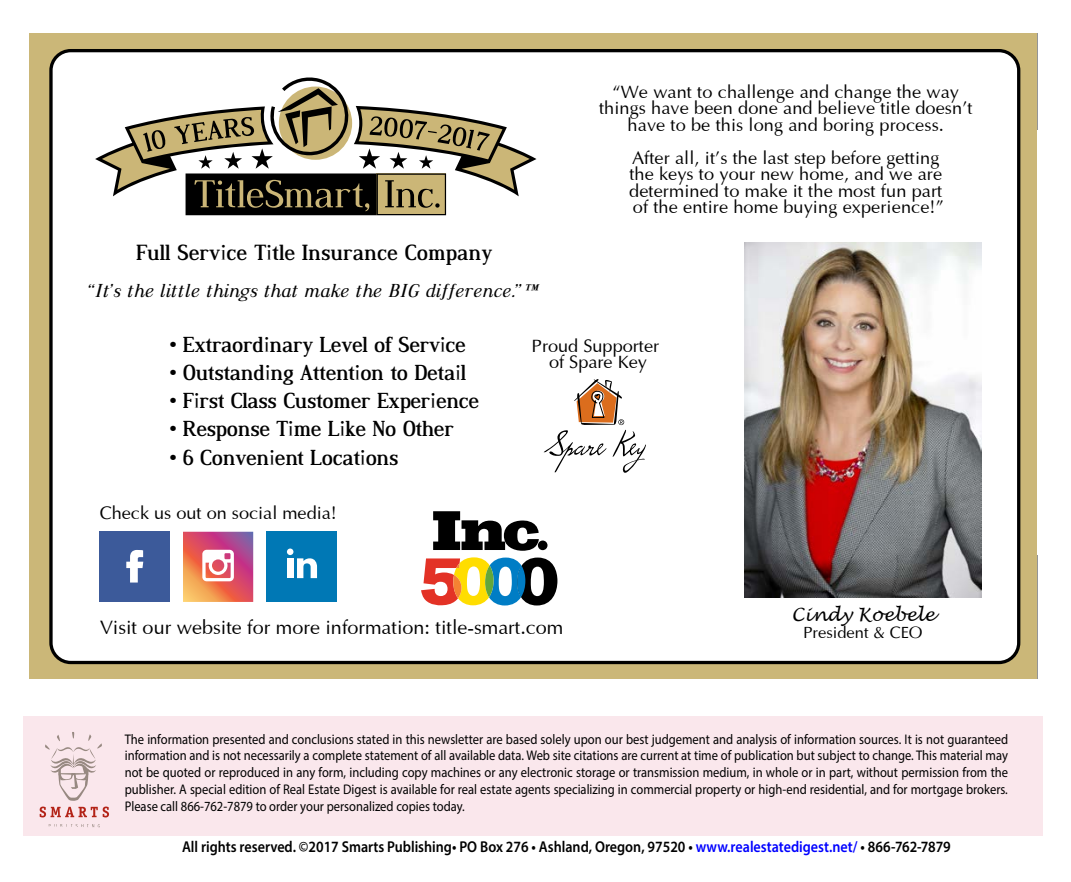
<style>
.page{position:relative;width:1071px;height:882px;background:#fff}
.page>*{position:absolute;margin:0;border:0;box-sizing:border-box;transform-origin:0 0}
.t1{font:700 21.53px "Dustismo Roman";color:#000}
.t2{font:700 21.18px "Dustismo Roman";letter-spacing:-.015em;color:#000}
.t3{font:19.78px "Optima";color:#000}
.t4{font:18.2px/16.4px "Optima";letter-spacing:.005em;color:#000;text-align:center}
.t5{font:italic 18.2px "Dustismo Roman";color:#000}
.t6{font:italic 18.2px "Lucida Handwriting";color:#000}
.t7{font:16.45px "Optima";color:#000}
.t8{font:600 15.75px "Myriad Pro";color:#000;scale:.9 1}
.t9{font:14px/16.8px "Myriad Pro";color:#000;text-align:justify;scale:.9 1}
.s1{font-size:14.88px}
.s2{color:#00f}
</style>
<div class="page">
<div style="left:24px;top:716px;width:1019px;height:120px;background:#fae7ec"></div>
<svg style="left:40px;top:807px;width:69px;height:10px"></svg>
<svg style="left:49px;top:824px;width:51px;height:4px"></svg>
<svg style="left:45px;top:732px;width:57px;height:69px"></svg>
<div style="left:30px;top:33px;width:1007px;height:646px;background:#cbb778"></div>
<div style="left:51px;top:51px;width:968px;height:612px;background:#fff;border-radius:20px"></div>
<div style="left:49px;top:49px;width:971px;height:615px;border:3px solid #000;border-radius:20px"></div>
<svg style="left:95px;top:77px;width:442px;height:138px"></svg>
<img style="left:745px;top:242px;width:237px;height:356px">
<div style="left:100px;top:532px;width:70px;height:70px;background:#3c5a9a"></div>
<svg style="left:126px;top:550px;width:17px;height:33px"></svg>
<svg style="left:183px;top:532px;width:70px;height:70px;background:#dd777b"></svg>
<div style="left:267px;top:531px;width:70px;height:70px;background:#0078b5"></div>
<svg style="left:287px;top:549px;width:30px;height:29px"></svg>
<svg style="left:544px;top:379px;width:102px;height:94px"></svg>
<svg style="left:421px;top:557px;width:136px;height:49px"></svg>
<svg style="left:433px;top:511px;width:106px;height:40px"></svg>
<div style="left:538px;top:541px;width:10px;height:9px;background:#000;border-radius:50%"></div>
<h1 class="t1" style="left:136px;top:238px;width:358px">Full Service Title Insurance Company</h1>
<h3 class="t5" style="left:88px;top:278px;width:453px">“It’s the little things that make the BIG difference.” <span class="s1">™</span></h3>
<h3 class="t4" style="left:599px;top:82px;width:375px">“We want to challenge and change the way things have been done and believe title doesn’t have to be this long and boring process.</h3>
<h3 class="t4" style="left:629px;top:148px;width:316px;text-align:left">After all, it’s the last step before getting the keys to your new home, and we are determined to make it the most fun part of the entire home buying experience!”</h3>
<h2 class="t2" style="left:170px;top:330px;width:298px">• Extraordinary Level of Service</h2>
<h2 class="t2" style="left:170px;top:358px;width:298px">• Outstanding Attention to Detail</h2>
<h2 class="t2" style="left:170px;top:386px;width:311px">• First Class Customer Experience</h2>
<h2 class="t2" style="left:170px;top:414px;width:285px">• Response Time Like No Other</h2>
<h2 class="t2" style="left:170px;top:442px;width:230px">• 6 Convenient Locations</h2>
<h3 class="t4" style="left:100px;top:503px;width:239px">Check us out on social media!</h3>
<h3 class="t4" style="left:532px;top:336px;width:129px">Proud Supporter of Spare Key</h3>
<h3 class="t3" style="left:100px;top:613px;width:465px">Visit our website for more information: title-smart.com</h3>
<h3 class="t6" style="left:791px;top:604px;width:145px">Cindy Koebele</h3>
<p class="t7" style="left:803px;top:620px;width:121px">President &amp; CEO</p>
<p class="t9" style="left:125px;top:730px;width:983px">The information presented and conclusions stated in this newsletter are based solely upon our best judgement and analysis of information sources. It is not guaranteed information and is not necessarily a complete statement of all available data. Web site citations are current at time of publication but subject to change. This material may not be quoted or reproduced in any form, including copy machines or any electronic storage or transmission medium, in whole or in part, without permission from the publisher. A special edition of Real Estate Digest is available for real estate agents specializing in commercial property or high-end residential, and for mortgage brokers.<br>Please call 866-762-7879 to order your personalized copies today.</p>
<p class="t8" style="left:182px;top:837px;width:856px">All rights reserved. ©2017 Smarts Publishing• PO Box 276 • Ashland, Oregon, 97520 • <span class="s2">www.realestatedigest.net/</span> • 866-762-7879</p>
</div>
